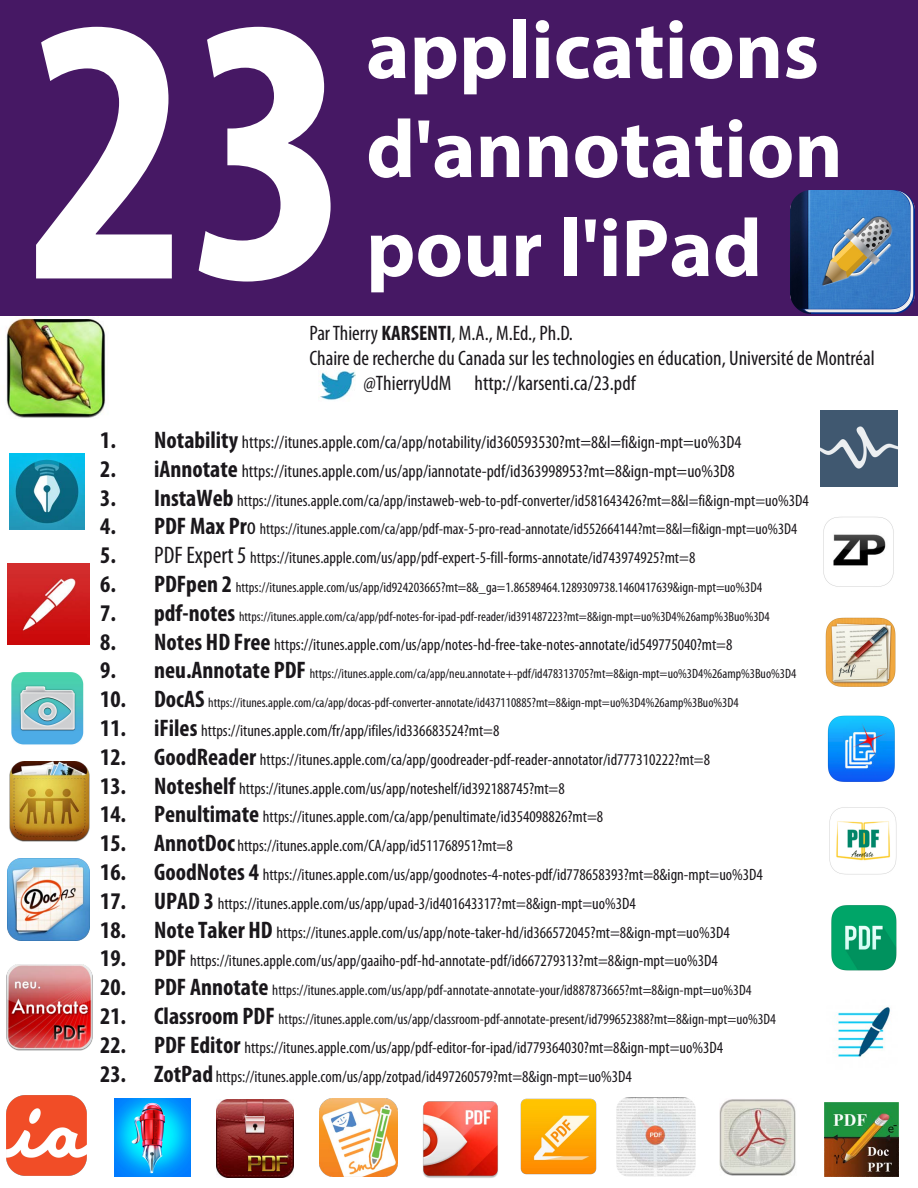
<style>
.page{position:relative;width:918px;height:1188px;background:#fff}
.page>*{position:absolute;margin:0;border:0;box-sizing:border-box;transform-origin:0 0}
.t1{font:700 condensed 382.5px "Myriad Pro";color:#fff}
.t2{font:700 82.5px/99px "Myriad Pro";color:#fff}
.t3{font:condensed 21px "Myriad Pro";color:#1a171b}
.t4{font:condensed 18px "Myriad Pro";color:#1a171b}
.t5{font:condensed 16.5px "Myriad Pro";color:#1a171b}
.t6{font:condensed 15.75px "Myriad Pro";color:#1a171b}
.t7{font:condensed 15px "Myriad Pro";color:#1a171b}
.t8{font:condensed 14.25px "Myriad Pro";color:#1a171b}
.t9{font:condensed 13.5px "Myriad Pro";color:#1a171b}
.s1{font-weight:700}
.s2{font-weight:700;font-size:24px}
.s3{font-size:24px}
</style>
<div class="page">
<div style="left:0;top:0;width:918px;height:316px;background:#461864"></div>
<img style="left:319px;top:371px;width:36px;height:29px">
<img style="left:821px;top:410px;width:76px;height:77px">
<img style="left:823px;top:516px;width:71px;height:71px">
<img style="left:825px;top:617px;width:71px;height:70px">
<img style="left:827px;top:715px;width:68px;height:67px">
<img style="left:829px;top:807px;width:68px;height:68px">
<img style="left:831px;top:905px;width:66px;height:66px">
<img style="left:6px;top:318px;width:100px;height:100px">
<img style="left:835px;top:1007px;width:55px;height:50px">
<img style="left:6px;top:1095px;width:81px;height:81px">
<img style="left:825px;top:1102px;width:74px;height:74px">
<img style="left:791px;top:190px;width:124px;height:124px">
<img style="left:9px;top:454px;width:76px;height:76px">
<img style="left:8px;top:563px;width:82px;height:82px">
<img style="left:11px;top:672px;width:73px;height:73px">
<img style="left:9px;top:762px;width:81px;height:80px">
<img style="left:8px;top:859px;width:82px;height:82px">
<img style="left:6px;top:964px;width:87px;height:87px">
<img style="left:114px;top:1098px;width:76px;height:78px">
<img style="left:216px;top:1100px;width:78px;height:77px">
<img style="left:320px;top:1098px;width:78px;height:79px">
<img style="left:423px;top:1101px;width:75px;height:77px">
<img style="left:520px;top:1098px;width:77px;height:77px">
<img style="left:616px;top:1097px;width:79px;height:79px">
<img style="left:720px;top:1099px;width:76px;height:77px">
<h2 class="t2" style="left:366px;top:-2px;width:478px">applications d'annotation</h2>
<h1 class="t1" style="left:27px;top:-88px;width:327px">23</h1>
<h2 class="t2" style="left:366px;top:196px;width:397px">pour l'iPad</h2>
<p class="t3" style="left:310px;top:320px;width:265px">Par Thierry <span class="s1">KARSENTI</span>, M.A., M.Ed., Ph.D.</p>
<p class="t3" style="left:310px;top:345px;width:567px">Chaire de recherche du Canada sur les technologies en éducation, Université de Montréal</p>
<p class="t3" style="left:363px;top:370px;width:274px">@ThierryUdM http://karsenti.ca/23.pdf</p>
<p class="t4" style="left:100px;top:431px;width:643px"><span class="s2">1. Notability</span> https://itunes.apple.com/ca/app/notability/id360593530?mt=8&amp;l=fi&amp;ign-mpt=uo%3D4</p>
<p class="t4" style="left:100px;top:460px;width:636px"><span class="s2">2. iAnnotate</span> https://itunes.apple.com/us/app/iannotate-pdf/id363998953?mt=8&amp;ign-mpt=uo%3D8</p>
<p class="t5" style="left:100px;top:490px;width:710px"><span class="s2">3. InstaWeb</span> https://itunes.apple.com/ca/app/instaweb-web-to-pdf-converter/id581643426?mt=8&amp;l=fi&amp;ign-mpt=uo%3D4</p>
<p class="t6" style="left:100px;top:520px;width:698px"><span class="s2">4. PDF Max Pr</span><span class="s3">o</span> https://itunes.apple.com/ca/app/pdf-max-5-pro-read-annotate/id552664144?mt=8&amp;l=fi&amp;ign-mpt=uo%3D4</p>
<p class="t5" style="left:100px;top:548px;width:597px"><span class="s2">5.</span> <span class="s3">PDF Expert 5</span> https://itunes.apple.com/us/app/pdf-expert-5-fill-forms-annotate/id743974925?mt=8</p>
<p class="t8" style="left:100px;top:579px;width:664px"><span class="s2">6. PDFpen 2</span> https://itunes.apple.com/us/app/id924203665?mt=8&amp;_ga=1.86589464.1289309738.1460417639&amp;ign-mpt=uo%3D4</p>
<p class="t9" style="left:100px;top:608px;width:671px"><span class="s2">7. pdf-notes</span> https://itunes.apple.com/ca/app/pdf-notes-for-ipad-pdf-reader/id391487223?mt=8&amp;ign-mpt=uo%3D4%26amp%3Buo%3D4</p>
<p class="t5" style="left:100px;top:634px;width:634px"><span class="s2">8. Notes HD Free</span> https://itunes.apple.com/us/app/notes-hd-free-take-notes-annotate/id549775040?mt=8</p>
<p class="t9" style="left:100px;top:666px;width:698px"><span class="s2">9. neu.Annotate PDF</span> https://itunes.apple.com/ca/app/neu.annotate+-pdf/id478313705?mt=8&amp;ign-mpt=uo%3D4%26amp%3Buo%3D4</p>
<p class="t9" style="left:100px;top:695px;width:640px"><span class="s2">10. DocAS</span> https://itunes.apple.com/ca/app/docas-pdf-converter-annotate/id437110885?mt=8&amp;ign-mpt=uo%3D4%26amp%3Buo%3D4</p>
<p class="t5" style="left:100px;top:721px;width:401px"><span class="s2">11. iFiles</span> https://itunes.apple.com/fr/app/ifiles/id336683524?mt=8</p>
<p class="t5" style="left:100px;top:749px;width:612px"><span class="s2">12. GoodReader</span> https://itunes.apple.com/ca/app/goodreader-pdf-reader-annotator/id777310222?mt=8</p>
<p class="t5" style="left:100px;top:778px;width:466px"><span class="s2">13. Noteshelf</span> https://itunes.apple.com/us/app/noteshelf/id392188745?mt=8</p>
<p class="t5" style="left:100px;top:807px;width:505px"><span class="s2">14. Penultimate</span> https://itunes.apple.com/ca/app/penultimate/id354098826?mt=8</p>
<p class="t5" style="left:100px;top:836px;width:414px"><span class="s2">15. AnnotDoc</span> https://itunes.apple.com/CA/app/id511768951?mt=8</p>
<p class="t5" style="left:100px;top:865px;width:664px"><span class="s2">16. GoodNotes 4</span> https://itunes.apple.com/us/app/goodnotes-4-notes-pdf/id778658393?mt=8&amp;ign-mpt=uo%3D4</p>
<p class="t5" style="left:100px;top:893px;width:537px"><span class="s2">17. UPAD 3</span> https://itunes.apple.com/us/app/upad-3/id401643317?mt=8&amp;ign-mpt=uo%3D4</p>
<p class="t5" style="left:100px;top:922px;width:631px"><span class="s2">18. Note Taker HD</span> https://itunes.apple.com/us/app/note-taker-hd/id366572045?mt=8&amp;ign-mpt=uo%3D4</p>
<p class="t5" style="left:100px;top:951px;width:619px"><span class="s2">19. PDF</span> https://itunes.apple.com/us/app/gaaiho-pdf-hd-annotate-pdf/id667279313?mt=8&amp;ign-mpt=uo%3D4</p>
<p class="t7" style="left:100px;top:981px;width:653px"><span class="s2">20. PDF Annotate</span> https://itunes.apple.com/us/app/pdf-annotate-annotate-your/id887873665?mt=8&amp;ign-mpt=uo%3D4</p>
<p class="t7" style="left:100px;top:1010px;width:677px"><span class="s2">21. Classroom PDF</span> https://itunes.apple.com/us/app/classroom-pdf-annotate-present/id799652388?mt=8&amp;ign-mpt=uo%3D4</p>
<p class="t5" style="left:100px;top:1037px;width:624px"><span class="s2">22. PDF Editor</span> https://itunes.apple.com/us/app/pdf-editor-for-ipad/id779364030?mt=8&amp;ign-mpt=uo%3D4</p>
<p class="t5" style="left:100px;top:1066px;width:533px"><span class="s2">23. ZotPad</span> https://itunes.apple.com/us/app/zotpad/id497260579?mt=8&amp;ign-mpt=uo%3D4</p>
</div>
